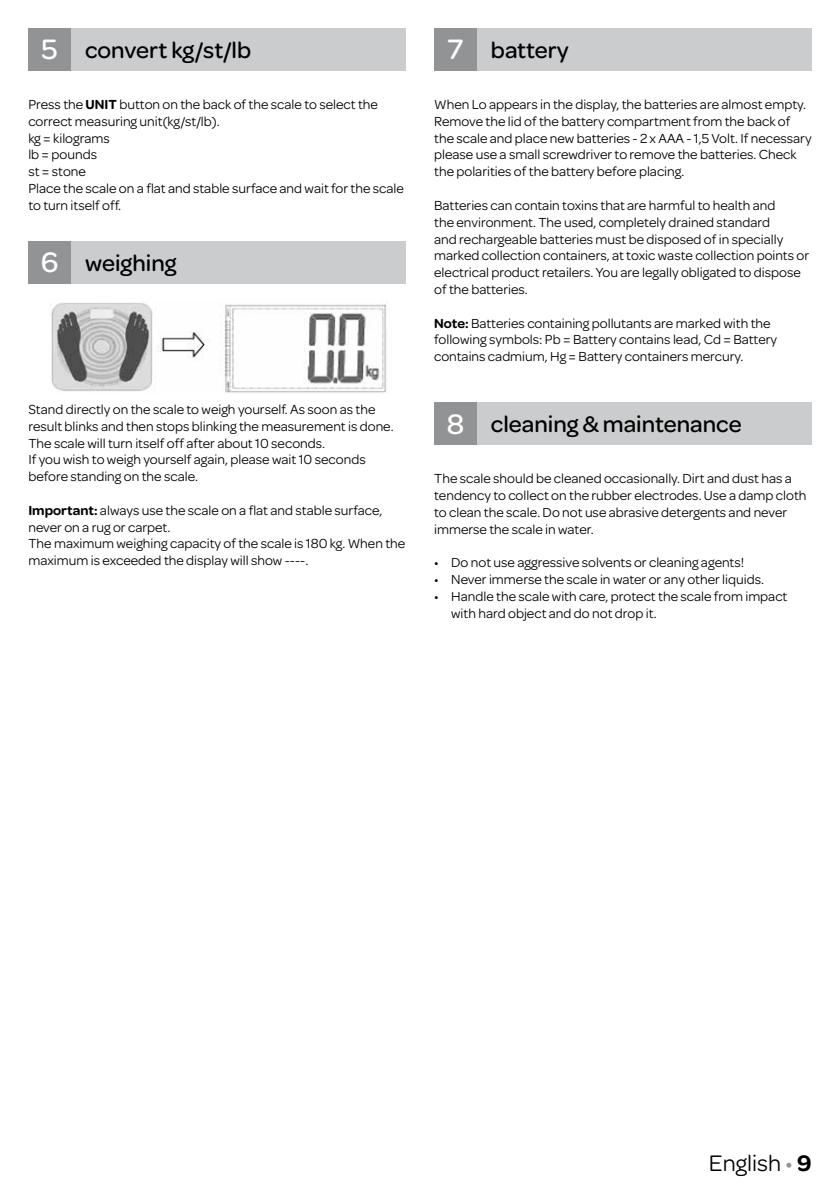
<style>
.page{position:relative;width:840px;height:1191px;background:#fff}
.page>*{position:absolute;margin:0;border:0;box-sizing:border-box;transform-origin:0 0}
.t1{font:500 24px "Omnes";color:#000}
.t2{font:24px "Omnes";color:#000}
.t3{font:14px/16.8px "Omnes";color:#000}
.s1{font-size:30px;color:#fff}
.s2{font-weight:600}
.s3{color:#929395}
</style>
<div class="page">
<div style="left:57px;top:28px;width:348px;height:43px;background:#cacccd"></div>
<div style="left:28px;top:28px;width:43px;height:43px;background:#929395"></div>
<div style="left:462px;top:28px;width:349px;height:43px;background:#cacccd"></div>
<div style="left:434px;top:28px;width:42px;height:43px;background:#929395"></div>
<div style="left:57px;top:241px;width:348px;height:42px;background:#cacccd"></div>
<div style="left:28px;top:241px;width:43px;height:42px;background:#929395"></div>
<img style="left:51px;top:300px;width:337px;height:93px">
<div style="left:462px;top:403px;width:349px;height:42px;background:#cacccd"></div>
<div style="left:434px;top:403px;width:42px;height:42px;background:#929395"></div>
<h1 class="t1" style="left:42px;top:33px;width:211px"><span class="s1">5</span> convert kg/st/lb</h1>
<p class="t3" style="left:28px;top:95px;width:377px">Press the <span class="s2">UNIT</span> button on the back of the scale to select the correct measuring unit(kg/st/lb).<br>kg = kilograms<br>lb = pounds<br>st = stone<br>Place the scale on a flat and stable surface and wait for the scale to turn itself off.</p>
<h1 class="t1" style="left:41px;top:246px;width:137px"><span class="s1">6</span> weighing</h1>
<p class="t3" style="left:28px;top:400px;width:366px">Stand directly on the scale to weigh yourself. As soon as the result blinks and then stops blinking the measurement is done.<br>The scale will turn itself off after about 10 seconds.<br>If you wish to weigh yourself again, please wait 10 seconds before standing on the scale.</p>
<p class="t3" style="left:28px;top:501px;width:378px"><span class="s2">Important:</span> always use the scale on a flat and stable surface, never on a rug or carpet.<br>The maximum weighing capacity of the scale is 180 kg. When the maximum is exceeded the display will show ----.</p>
<h1 class="t1" style="left:447px;top:33px;width:123px"><span class="s1">7</span> battery</h1>
<p class="t3" style="left:434px;top:95px;width:379px">When Lo appears in the display, the batteries are almost empty.<br>Remove the lid of the battery compartment from the back of the scale and place new batteries - 2 x AAA - 1,5 Volt. If necessary please use a small screwdriver to remove the batteries. Check the polarities of the battery before placing.</p>
<p class="t3" style="left:434px;top:196px;width:376px">Batteries can contain toxins that are harmful to health and<br>the environment. The used, completely drained standard<br>and rechargeable batteries must be disposed of in specially marked collection containers, at toxic waste collection points or electrical product retailers. You are legally obligated to dispose of the batteries.</p>
<p class="t3" style="left:434px;top:314px;width:344px"><span class="s2">Note:</span> Batteries containing pollutants are marked with the following symbols: Pb = Battery contains lead, Cd = Battery contains cadmium, Hg = Battery containers mercury.</p>
<h1 class="t1" style="left:446px;top:407px;width:296px"><span class="s1">8</span> cleaning &amp; maintenance</h1>
<p class="t3" style="left:434px;top:469px;width:373px">The scale should be cleaned occasionally. Dirt and dust has a tendency to collect on the rubber electrodes. Use a damp cloth to clean the scale. Do not use abrasive detergents and never immerse the scale in water.</p>
<p class="t3" style="left:434px;top:553px;width:311px">• Do not use aggressive solvents or cleaning agents!</p>
<p class="t3" style="left:434px;top:570px;width:331px">• Never immerse the scale in water or any other liquids.</p>
<p class="t3" style="left:451px;top:587px;width:337px;text-indent:-17px">• Handle the scale with care, protect the scale from impact with hard object and do not drop it.</p>
<h1 class="t2" style="left:708px;top:1146px;width:104px">English <span class="s3">•</span> <span class="s2">9</span></h1>
</div>
